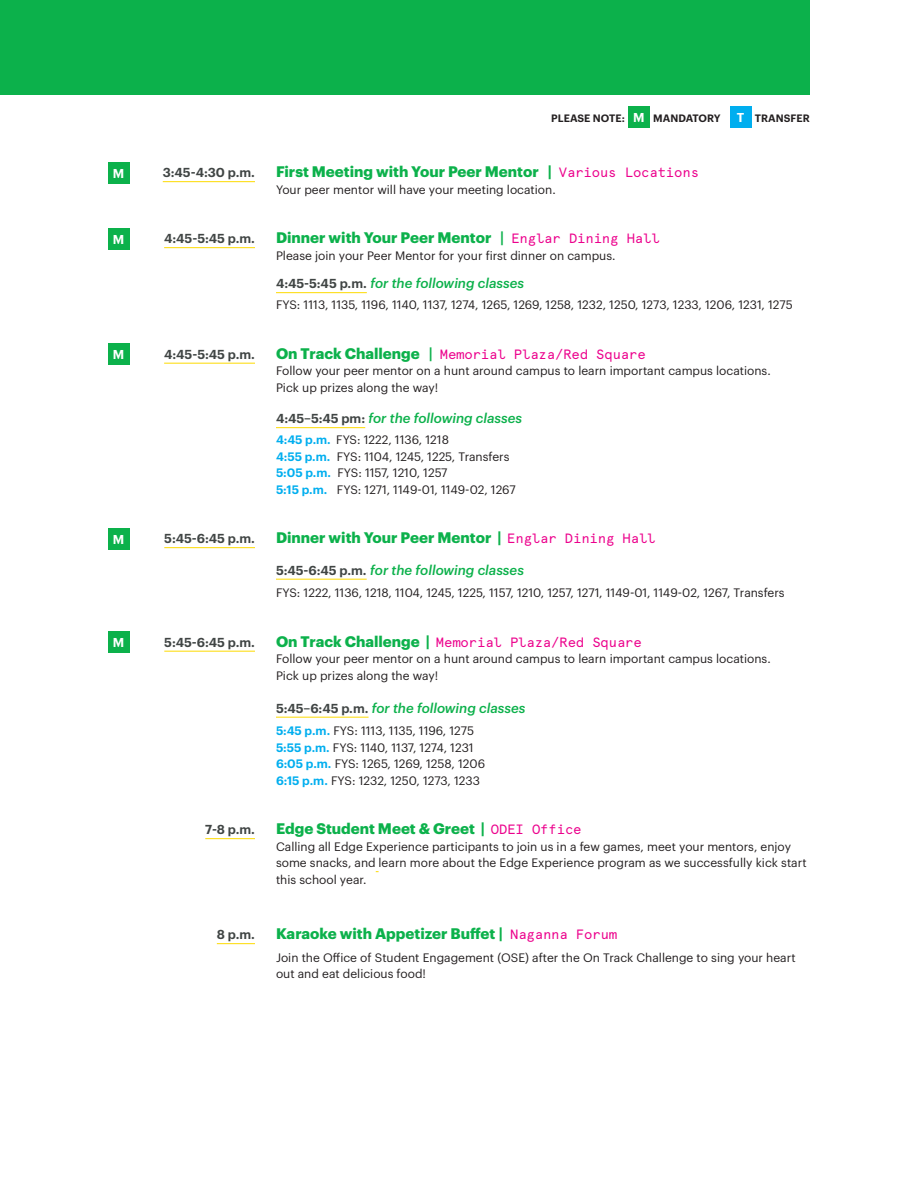
<style>
.page{position:relative;width:918px;height:1188px;background:#fff}
.page>*{position:absolute;margin:0;border:0;box-sizing:border-box;transform-origin:0 0}
.t1{font:700 15px "Graphik";color:#0cb14b}
.t2{font:italic 500 13.5px "Graphik";color:#0cb14b}
.t3{font:13.5px "Apercu Pro Mono";letter-spacing:-.01em;color:#ec008c}
.t4{font:600 12.75px "Graphik";color:#404544}
.t5{font:600 12.6px "Graphik";color:#fff}
.t6{font:12px/16.5px "Graphik";color:#231f20}
.t7{font:600 10.5px "Graphik";letter-spacing:.005em;color:#231f20}
.s1{font-size:12.6px;color:#fff}
.s2{font-family:"Apercu Pro Mono";font-weight:400;font-size:13.5px;color:#ec008c}
.s3{font-weight:600}
.s4{font-weight:600;font-style:normal;font-size:12.75px;color:#404544}
.s5{font-family:"Graphik";font-weight:700;font-size:15px;color:#0cb14b}
.s6{font-family:"Graphik";font-weight:600;font-size:15px;color:#0cb14b}
.s7{font-weight:600;color:#00aeef}
</style>
<div class="page">
<div style="left:0;top:0;width:810px;height:94px;background:#0cb14b"></div>
<hr style="left:163px;top:181px;width:92px;height:1px;background:#fdda00">
<hr style="left:164px;top:247px;width:91px;height:1px;background:#fdda00">
<hr style="left:276px;top:292px;width:91px;height:1px;background:#fdda00">
<hr style="left:164px;top:363px;width:91px;height:1px;background:#fdda00">
<hr style="left:276px;top:427px;width:89px;height:1px;background:#fdda00">
<hr style="left:164px;top:547px;width:91px;height:1px;background:#fdda00">
<hr style="left:276px;top:579px;width:91px;height:1px;background:#fdda00">
<hr style="left:164px;top:651px;width:91px;height:1px;background:#fdda00">
<hr style="left:276px;top:717px;width:93px;height:1px;background:#fdda00">
<hr style="left:205px;top:838px;width:50px;height:1px;background:#fdda00">
<hr style="left:217px;top:943px;width:38px;height:1px;background:#fdda00">
<div style="left:108px;top:162px;width:21px;height:21px;background:#0cb14b"></div>
<div style="left:108px;top:228px;width:21px;height:21px;background:#0cb14b"></div>
<div style="left:108px;top:344px;width:21px;height:21px;background:#0cb14b"></div>
<div style="left:108px;top:528px;width:21px;height:21px;background:#0cb14b"></div>
<div style="left:108px;top:632px;width:21px;height:21px;background:#0cb14b"></div>
<div style="left:628px;top:106px;width:22px;height:22px;background:#0cb14b"></div>
<div style="left:730px;top:106px;width:21px;height:22px;background:#00aeef"></div>
<p class="t7" style="left:551px;top:110px;width:171px">PLEASE NOTE: <span class="s1">M</span> MANDATORY</p>
<p class="t7" style="left:737px;top:110px;width:75px"><span class="s1">T</span> TRANSFER</p>
<p class="t5" style="left:113px;top:164px;width:13px">M</p>
<p class="t4" style="left:163px;top:163px;width:94px">3:45-4:30 p.m.</p>
<p class="t1" style="left:276px;top:160px;width:425px">First Meeting with Your Peer Mentor | <span class="s2">Various Locations</span></p>
<p class="t6" style="left:276px;top:180px;width:281px">Your peer mentor will have your meeting location.</p>
<p class="t5" style="left:113px;top:230px;width:13px">M</p>
<p class="t4" style="left:164px;top:229px;width:92px">4:45-5:45 p.m.</p>
<p class="t1" style="left:276px;top:226px;width:385px">Dinner with Your Peer Mentor <span class="s3">|</span> <span class="s2">Englar Dining Hall</span></p>
<p class="t6" style="left:276px;top:246px;width:341px">Please join your Peer Mentor for your first dinner on campus.</p>
<p class="t2" style="left:276px;top:273px;width:250px"><span class="s4">4:45-5:45 p.m.</span> for the following classes</p>
<p class="t6" style="left:276px;top:296px;width:518px">FYS: 1113, 1135, 1196, 1140, 1137, 1274, 1265, 1269, 1258, 1232, 1250, 1273, 1233, 1206, 1231, 1275</p>
<p class="t5" style="left:113px;top:345px;width:13px">M</p>
<p class="t4" style="left:164px;top:344px;width:92px">4:45-5:45 p.m.</p>
<p class="t3" style="left:276px;top:344px;width:371px"><span class="s5">On Track Challenge</span> <span class="s6">|</span> Memorial Plaza/Red Square</p>
<p class="t6" style="left:276px;top:362px;width:496px">Follow your peer mentor on a hunt around campus to learn important campus locations.<br>Pick up prizes along the way!</p>
<p class="t2" style="left:276px;top:408px;width:248px"><span class="s4">4:45–5:45 pm:</span> for the following classes</p>
<p class="t6" style="left:276px;top:431px;width:241px"><span class="s7">4:45 p.m.</span> FYS: 1222, 1136, 1218<br><span class="s7">4:55 p.m.</span> FYS: 1104, 1245, 1225, Transfers <span class="s7">5:05 p.m.</span> FYS: 1157, 1210, 1257<br><span class="s7">5:15 p.m.</span> FYS: 1271, 1149-01, 1149-02, 1267</p>
<p class="t5" style="left:113px;top:530px;width:13px">M</p>
<p class="t4" style="left:164px;top:529px;width:92px">5:45-6:45 p.m.</p>
<p class="t1" style="left:276px;top:526px;width:381px">Dinner with Your Peer Mentor | <span class="s2">Englar Dining Hall</span></p>
<p class="t2" style="left:276px;top:560px;width:250px"><span class="s4">5:45-6:45 p.m.</span> for the following classes</p>
<p class="t6" style="left:276px;top:584px;width:510px">FYS: 1222, 1136, 1218, 1104, 1245, 1225, 1157, 1210, 1257, 1271, 1149-01, 1149-02, 1267, Transfers</p>
<p class="t5" style="left:113px;top:633px;width:13px">M</p>
<p class="t4" style="left:164px;top:632px;width:92px">5:45-6:45 p.m.</p>
<p class="t3" style="left:276px;top:632px;width:367px"><span class="s5">On Track Challenge |</span> Memorial Plaza/Red Square</p>
<p class="t6" style="left:276px;top:650px;width:496px">Follow your peer mentor on a hunt around campus to learn important campus locations.<br>Pick up prizes along the way!</p>
<p class="t2" style="left:276px;top:698px;width:251px"><span class="s4">5:45–6:45 p.m.</span> for the following classes</p>
<p class="t6" style="left:276px;top:722px;width:211px"><span class="s7">5:45 p.m.</span> FYS: 1113, 1135, 1196, 1275<br><span class="s7">5:55 p.m.</span> FYS: 1140, 1137, 1274, 1231<br><span class="s7">6:05 p.m.</span> FYS: 1265, 1269, 1258, 1206<br><span class="s7">6:15 p.m.</span> FYS: 1232, 1250, 1273, 1233</p>
<p class="t4" style="left:205px;top:820px;width:51px">7-8 p.m.</p>
<p class="t1" style="left:276px;top:817px;width:307px">Edge Student Meet &amp; Greet | <span class="s2">ODEI Office</span></p>
<p class="t6" style="left:276px;top:837px;width:532px">Calling all Edge Experience participants to join us in a few games, meet your mentors, enjoy some snacks, and learn more about the Edge Experience program as we successfully kick start this school year.</p>
<p class="t4" style="left:217px;top:925px;width:40px">8 p.m.</p>
<p class="t1" style="left:276px;top:922px;width:343px">Karaoke with Appetizer Buffet | <span class="s2">Naganna Forum</span></p>
<p class="t6" style="left:276px;top:948px;width:521px">Join the Office of Student Engagement (OSE) after the On Track Challenge to sing your heart out and eat delicious food!</p>
</div>
